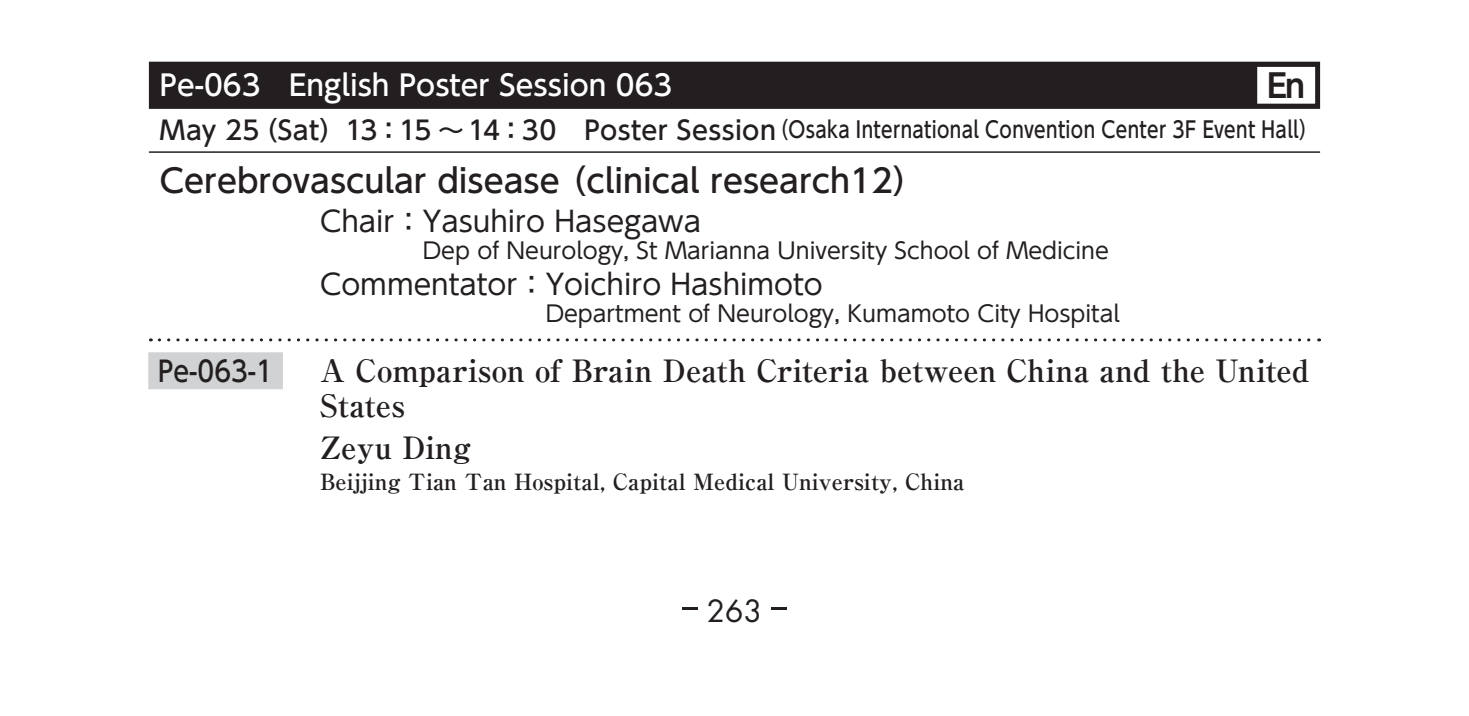
<style>
.page{position:relative;width:1469px;height:716px;background:#fff}
.page>*{position:absolute;margin:0;border:0;box-sizing:border-box;transform-origin:0 0}
.t1{font:500 32.2px "UD Shin Go Pr 6 N";color:#231f20}
.t2{font:700 32.2px "UD Shin Go Pr 6 N De";color:#231f20}
.t3{font:700 30.8px/34.6px "Ryumin Pr 6 N";color:#231f20}
.t4{font:29.75px "Futura Std";color:#231f20;scale:2.5 1}
.t5{font:28.35px "UD Shin Go Pr 6 N";color:#231f20}
.t6{font:500 28.35px "UD Shin Go Pr 6 N";color:#fff}
.t7{font:500 28.35px "UD Shin Go Pr 6 N";color:#231f20;scale:.9 1}
.t8{font:22.4px "UD Shin Go Pr 6 N";color:#231f20}
.t9{font:500 22.4px "UD Shin Go Pr 6 N";letter-spacing:.02em;color:#231f20;scale:.83 1}
.t10{font:700 22.4px "Ryumin Pr 6 N";color:#231f20}
.s1{font-size:25.9px}
</style>
<div class="page">
<div style="left:149px;top:62px;width:1171px;height:47px;background:#231f20"></div>
<div style="left:1257px;top:67px;width:58px;height:37px;background:#fff"></div>
<hr style="left:149px;top:151px;width:1171px;height:2px;background:#231f20">
<svg style="left:159px;top:338px;width:1160px;height:3px"></svg>
<div style="left:148px;top:352px;width:135px;height:37px;background:#d1d2d4"></div>
<p class="t6" style="left:160px;top:62px;width:514px">Pe-063　English Poster Session 063</p>
<h1 class="t2" style="left:1267px;top:59px;width:40px">En</h1>
<p class="t9" style="left:160px;top:112px;width:1396px"><span class="s1">May 25（Sat）13：15 ～ 14：30　Poster Session</span>（Osaka International Convention Center 3F Event Hall）</p>
<h1 class="t1" style="left:160px;top:155px;width:766px">Cerebrovascular disease （clinical research12）</h1>
<p class="t5" style="left:320px;top:198px;width:410px">Chair：Yasuhiro Hasegawa　</p>
<p class="t8" style="left:423px;top:232px;width:687px">Dep of Neurology, St Marianna University School of Medicine</p>
<p class="t5" style="left:320px;top:261px;width:532px">Commentator：Yoichiro Hashimoto　</p>
<p class="t8" style="left:545px;top:295px;width:575px">Department of Neurology, Kumamoto City Hospital</p>
<p class="t7" style="left:158px;top:347px;width:129px">Pe-063-1</p>
<h2 class="t3" style="left:320px;top:351px;width:990px">A Comparison of Brain Death Criteria between China and the United<br>States</h2>
<h2 class="t3" style="left:320px;top:428px;width:152px">Zeyu Ding</h2>
<p class="t10" style="left:320px;top:463px;width:645px">Beijjing Tian Tan Hospital, Capital Medical University, China</p>
<h3 class="t4" style="left:682px;top:591px;width:43px">-263 -</h3>
</div>
